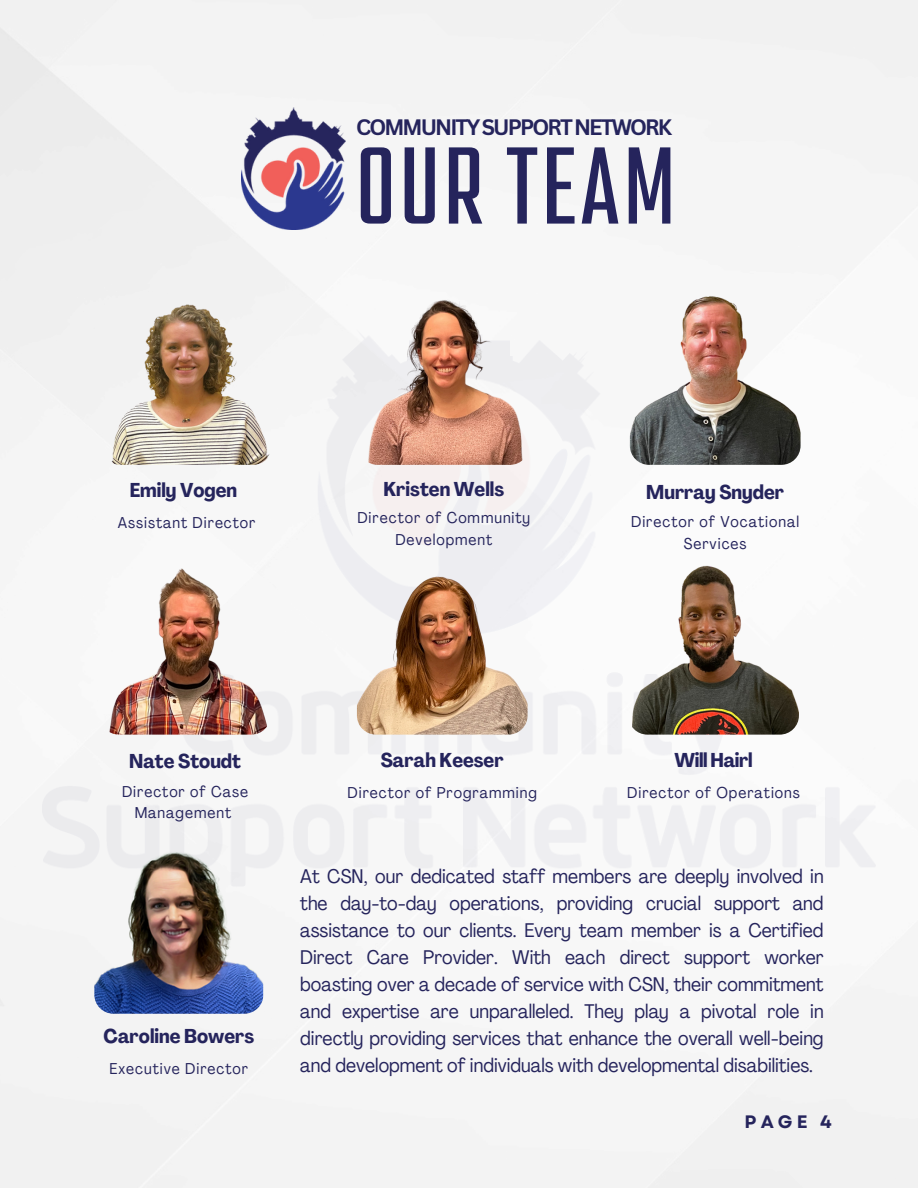
<style>
.page{position:relative;width:918px;height:1188px;background:#fff}
.page>*{position:absolute;margin:0;border:0;box-sizing:border-box;transform-origin:0 0}
.t1{font:98.4px "Kief Tek Medium Tall";letter-spacing:.045em;color:#25245c}
.t2{font:700 21.75px "Canva Sans";letter-spacing:-.085em;color:#25245c}
.t3{font:700 condensed 19.8px "Agrandir";color:#25245c}
.t4{font:700 condensed 19.8px "Agrandir";letter-spacing:-.02em;color:#25245c}
.t5{font:condensed 19.5px/27px "Agrandir";color:#25245c;text-align:justify}
.t6{font:700 18px "Garet";color:#25245c}
.t7{font:condensed 15.45px/21.3px "Agrandir";letter-spacing:.06em;color:#25245c;text-align:center}
</style>
<div class="page">
<img style="left:101px;top:294px;width:171px;height:171px;border-radius:19px">
<img style="left:630px;top:294px;width:171px;height:171px;border-radius:19px">
<img style="left:359px;top:294px;width:170px;height:171px;border-radius:19px">
<img style="left:100px;top:564px;width:170px;height:171px;border-radius:19px">
<img style="left:628px;top:564px;width:171px;height:171px;border-radius:19px">
<img style="left:357px;top:564px;width:171px;height:171px;border-radius:19px">
<img style="left:94px;top:845px;width:169px;height:169px;border-radius:19px">
<img style="left:241px;top:107px;width:105px;height:123px">
<p class="t2" style="left:356px;top:112px;width:317px">COMMUNITYSUPPORTNETWORK</p>
<h3 class="t1" style="left:356px;top:150px;width:321px">OUR TEAM</h3>
<p class="t3" style="left:130px;top:482px;width:109px">Emily Vogen</p>
<h2 class="t7" style="left:118px;top:514px;width:139px">Assistant Director</h2>
<h3 class="t3" style="left:384px;top:481px;width:122px">Kristen Wells</h3>
<p class="t7" style="left:357px;top:509px;width:174px">Director of Community<br>Development</p>
<p class="t3" style="left:646px;top:484px;width:139px">Murray Snyder</p>
<p class="t7" style="left:631px;top:513px;width:170px">Director of Vocational<br>Services</p>
<p class="t3" style="left:129px;top:753px;width:113px">Nate Stoudt</p>
<p class="t7" style="left:122px;top:783px;width:128px">Director of Case<br>Management</p>
<p class="t3" style="left:104px;top:1028px;width:152px">Caroline Bowers</p>
<p class="t7" style="left:110px;top:1060px;width:140px">Executive Director</p>
<p class="t3" style="left:381px;top:752px;width:124px">Sarah Keeser</p>
<h3 class="t7" style="left:348px;top:783px;width:191px">Director of Programming</h3>
<p class="t4" style="left:675px;top:752px;width:79px">Will Hairl</p>
<p class="t7" style="left:627px;top:784px;width:174px">Director of Operations</p>
<p class="t5" style="left:300px;top:865px;width:525px">At CSN, our dedicated staff members are deeply involved in the day-to-day operations, providing crucial support and assistance to our clients. Every team member is a Certified Direct Care Provider. With each direct support worker boasting over a decade of service with CSN, their commitment and expertise are unparalleled. They play a pivotal role in directly providing services that enhance the overall well-being and development of individuals with developmental disabilities.</p>
<h5 class="t6" style="left:745px;top:1109px;width:89px">PAGE 4</h5>
</div>
